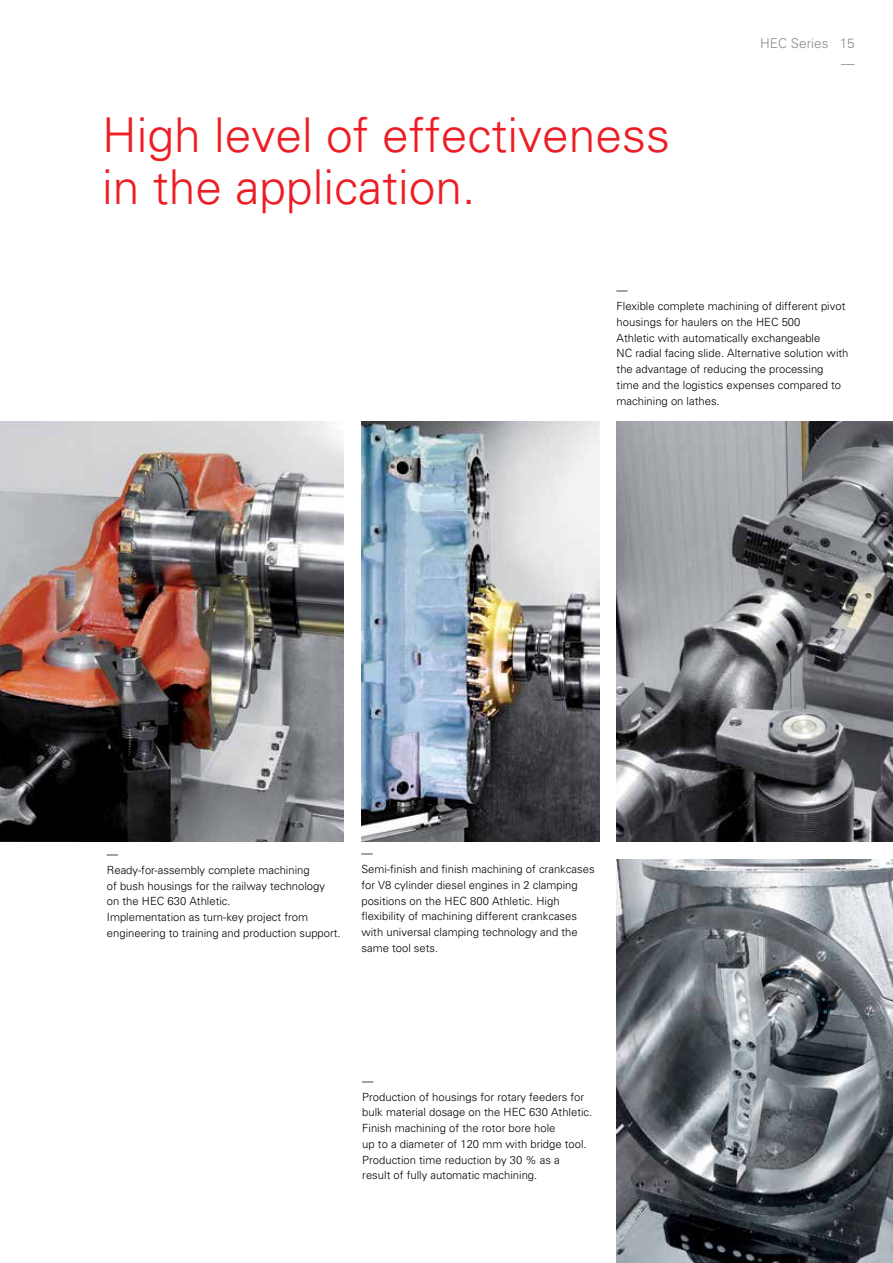
<style>
.page{position:relative;width:893px;height:1263px;background:#fff}
.page>*{position:absolute;margin:0;border:0;box-sizing:border-box;transform-origin:0 0}
.t1{font:300 48px/52.5px "Univers";color:#ed1d24}
.t2{font:300 13.5px/19.2px "Univers";color:#8a8c8e;text-align:right}
.t3{font:300 11.25px/15.8px "Univers";color:#000}
</style>
<div class="page">
<img style="left:361px;top:421px;width:239px;height:421px">
<img style="left:1px;top:421px;width:343px;height:420px">
<img style="left:617px;top:421px;width:276px;height:421px">
<img style="left:617px;top:859px;width:276px;height:404px">
<img style="left:0;top:421px;width:1px;height:421px">
<h1 class="t1" style="left:102px;top:109px;width:570px">High level of effectiveness in the application.</h1>
<p class="t2" style="left:760px;top:34px;width:96px">HEC Series 15 ––</p>
<p class="t3" style="left:617px;top:283px;width:233px">––<br>Flexible complete machining of different pivot housings for haulers on the HEC 500<br>Athletic with automatically exchangeable<br>NC radial facing slide. Alternative solution with the advantage of reducing the processing time and the logistics expenses compared to machining on lathes.</p>
<p class="t3" style="left:107px;top:846px;width:235px">––<br>Ready-for-assembly complete machining<br>of bush housings for the railway technology<br>on the HEC 630 Athletic.<br>Implementation as turn-key project from engineering to training and production support.</p>
<p class="t3" style="left:361px;top:845px;width:235px">––<br>Semi-finish and finish machining of crankcases for V8 cylinder diesel engines in 2 clamping positions on the HEC 800 Athletic. High flexibility of machining different crankcases with universal clamping technology and the same tool sets.</p>
<p class="t3" style="left:362px;top:1073px;width:232px">––<br>Production of housings for rotary feeders for bulk material dosage on the HEC 630 Athletic.<br>Finish machining of the rotor bore hole<br>up to a diameter of 120 mm with bridge tool.<br>Production time reduction by 30 % as a<br>result of fully automatic machining.</p>
</div>
